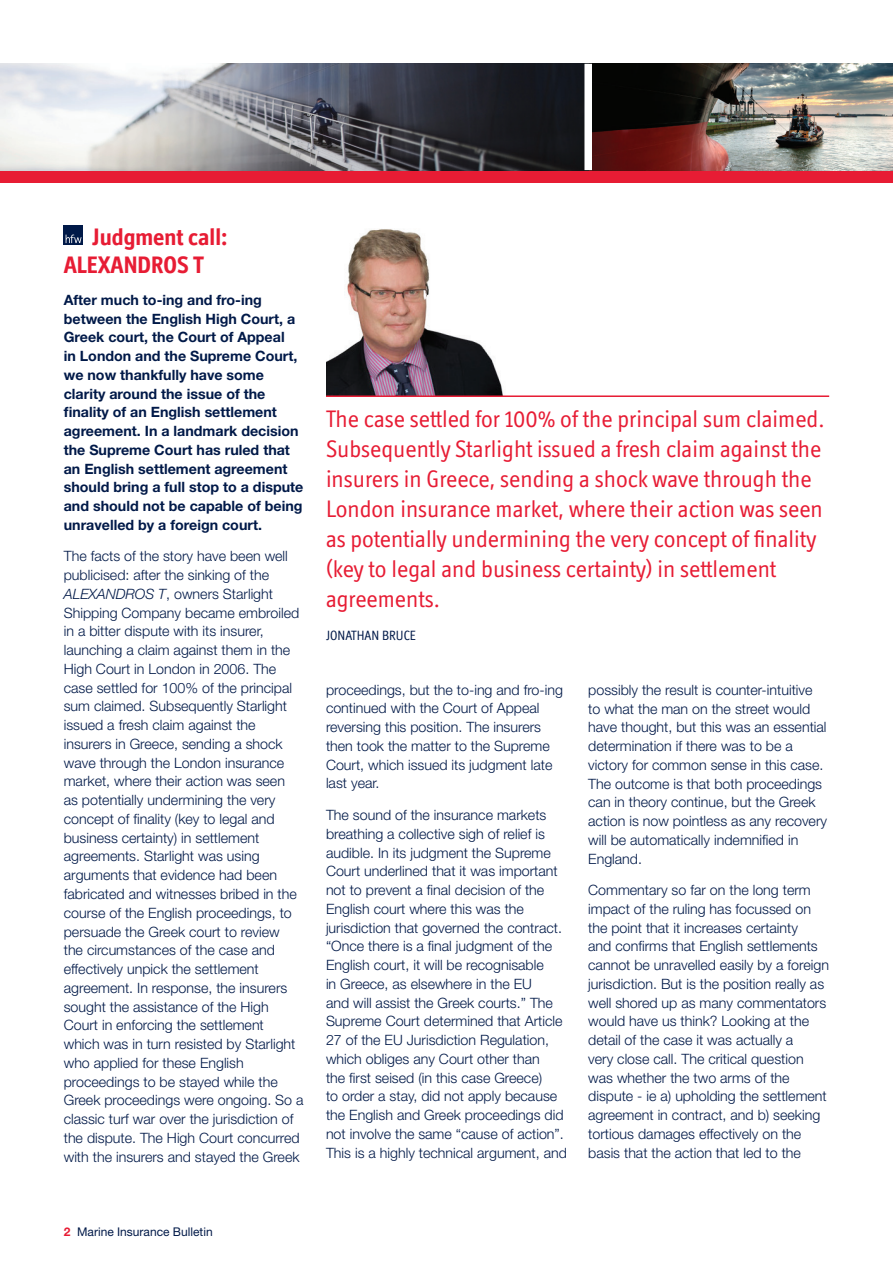
<style>
.page{position:relative;width:893px;height:1263px;background:#fff}
.page>*{position:absolute;margin:0;border:0;box-sizing:border-box;transform-origin:0 0}
.t1{font:24px/30px "Officina Display ITC";color:#e71c34}
.t2{font:700 24px/28.8px "Officina Display ITC Std";color:#e71c34}
.t3{font:300 14.25px/18.8px "Helvetica Neue";color:#001948}
.t4{font:700 14.25px/18.8px "Helvetica Neue";color:#001948}
.t5{font:13.5px "Officina Display ITC";color:#001948}
.t6{font:12px "Helvetica Neue";color:#001948}
.s1{font-style:italic}
.s2{font-weight:700;color:#e71c34}
</style>
<div class="page">
<div style="left:64px;top:225px;width:19px;height:19px;background:#001948"></div>
<svg style="left:66px;top:235px;width:16px;height:8px"></svg>
<div style="left:0;top:170px;width:893px;height:13px;background:#e71c34"></div>
<img style="left:592px;top:64px;width:301px;height:106px">
<svg style="left:0;top:64px;width:584px;height:106px"></svg>
<img style="left:326px;top:229px;width:177px;height:166px">
<hr style="left:326px;top:395px;width:503px;height:2px;background:#e71c34">
<h1 class="t2" style="left:64px;top:222px;width:165px;text-indent:28px">Judgment call:<br>ALEXANDROS T</h1>
<p class="t4" style="left:64px;top:290px;width:241px">After much to-ing and fro-ing between the English High Court, a<br>Greek court, the Court of Appeal<br>in London and the Supreme Court, we now thankfully have some clarity around the issue of the finality of an English settlement agreement. In a landmark decision the Supreme Court has ruled that an English settlement agreement should bring a full stop to a dispute and should not be capable of being unravelled by a foreign court.</p>
<p class="t3" style="left:64px;top:547px;width:241px">The facts of the story have been well publicised: after the sinking of the <span class="s1">ALEXANDROS T</span>, owners Starlight Shipping Company became embroiled in a bitter dispute with its insurer, launching a claim against them in the High Court in London in 2006. The case settled for 100% of the principal sum claimed. Subsequently Starlight issued a fresh claim against the insurers in Greece, sending a shock wave through the London insurance market, where their action was seen<br>as potentially undermining the very concept of finality (key to legal and business certainty) in settlement agreements. Starlight was using arguments that evidence had been fabricated and witnesses bribed in the course of the English proceedings, to persuade the Greek court to review<br>the circumstances of the case and effectively unpick the settlement agreement. In response, the insurers sought the assistance of the High Court in enforcing the settlement<br>which was in turn resisted by Starlight who applied for these English proceedings to be stayed while the Greek proceedings were ongoing. So a classic turf war over the jurisdiction of the dispute. The High Court concurred with the insurers and stayed the Greek</p>
<p class="t1" style="left:326px;top:403px;width:500px">The case settled for 100% of the principal sum claimed.<br>Subsequently Starlight issued a fresh claim against the insurers in Greece, sending a shock wave through the London insurance market, where their action was seen as potentially undermining the very concept of finality (key to legal and business certainty) in settlement agreements.</p>
<p class="t5" style="left:326px;top:628px;width:91px">JONATHAN BRUCE</p>
<p class="t3" style="left:326px;top:680px;width:239px">proceedings, but the to-ing and fro-ing continued with the Court of Appeal reversing this position. The insurers then took the matter to the Supreme<br>Court, which issued its judgment late last year.</p>
<p class="t3" style="left:326px;top:805px;width:242px">The sound of the insurance markets breathing a collective sigh of relief is audible. In its judgment the Supreme Court underlined that it was important not to prevent a final decision of the English court where this was the jurisdiction that governed the contract. “Once there is a final judgment of the English court, it will be recognisable<br>in Greece, as elsewhere in the EU<br>and will assist the Greek courts.” The Supreme Court determined that Article 27 of the EU Jurisdiction Regulation, which obliges any Court other than<br>the first seised (in this case Greece)<br>to order a stay, did not apply because the English and Greek proceedings did not involve the same “cause of action”.<br>This is a highly technical argument, and</p>
<p class="t3" style="left:588px;top:680px;width:240px">possibly the result is counter-intuitive to what the man on the street would have thought, but this was an essential determination if there was to be a victory for common sense in this case.<br>The outcome is that both proceedings can in theory continue, but the Greek action is now pointless as any recovery will be automatically indemnified in England.</p>
<p class="t3" style="left:588px;top:880px;width:242px">Commentary so far on the long term impact of the ruling has focussed on the point that it increases certainty<br>and confirms that English settlements cannot be unravelled easily by a foreign jurisdiction. But is the position really as well shored up as many commentators would have us think? Looking at the detail of the case it was actually a<br>very close call. The critical question was whether the two arms of the dispute - ie a) upholding the settlement agreement in contract, and b) seeking tortious damages effectively on the basis that the action that led to the</p>
<p class="t6" style="left:64px;top:1224px;width:150px"><span class="s2">2</span> Marine Insurance Bulletin</p>
</div>
